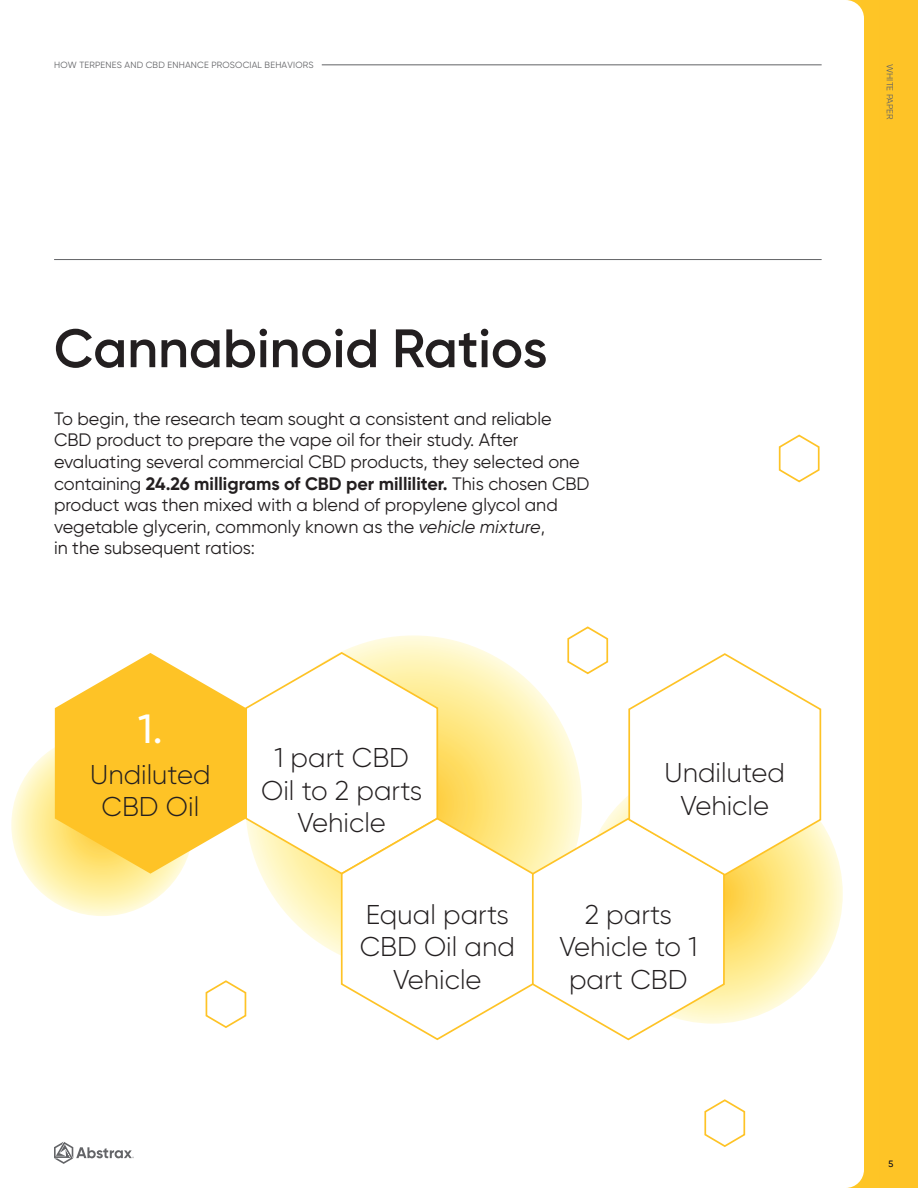
<style>
.page{position:relative;width:918px;height:1188px;background:#fec426}
.page>*{position:absolute;margin:0;border:0;box-sizing:border-box;transform-origin:0 0}
.t1{font:600 54px "Gilroy";color:#231f20}
.t2{font:500 40.8px "Gilroy";color:#fff}
.t3{font:300 27.15px/32.5px "Gilroy";color:#231f20;text-align:center}
.t4{font:18px/21.6px "Gilroy";color:#231f20}
.t5{font:9px "Gilroy";letter-spacing:.02em;color:#636467}
.t6{font:9px "Gilroy";letter-spacing:.01em;color:#626366}
.t7{font:9px "Gilroy";color:#231f20}
.s1{font-weight:700}
.s2{font-style:italic}
</style>
<div class="page">
<div style="left:0;top:0;width:864px;height:1188px;background:#fff"></div>
<hr style="left:54px;top:259px;width:768px;height:1px;background:#626366">
<hr style="left:322px;top:64px;width:500px;height:1px;background:#626366">
<svg style="left:54px;top:1142px;width:80px;height:22px;background:#d6d6d7"></svg>
<svg style="left:778px;top:434px;width:43px;height:49px;background:#fef8e6"></svg>
<svg style="left:11px;top:734px;width:183px;height:182px;background:#fef3b7"></svg>
<svg style="left:583px;top:764px;width:260px;height:260px;background:#fff8ce"></svg>
<svg style="left:704px;top:1098px;width:43px;height:50px;background:#fef8e7"></svg>
<svg style="left:55px;top:625px;width:765px;height:414px;background:#fef5d5"></svg>
<p class="t5" style="left:54px;top:60px;width:261px">HOW TERPENES AND CBD ENHANCE PROSOCIAL BEHAVIORS</p>
<h1 class="t1" style="left:54px;top:315px;width:495px">Cannabinoid Ratios</h1>
<p class="t4" style="left:54px;top:408px;width:537px">To begin, the research team sought a consistent and reliable CBD product to prepare the vape oil for their study. After evaluating several commercial CBD products, they selected one containing <span class="s1">24.26 milligrams of CBD per milliliter.</span> This chosen CBD product was then mixed with a blend of propylene glycol and vegetable glycerin, commonly known as the <span class="s2">vehicle mixture</span>,<br>in the subsequent ratios:</p>
<h2 class="t2" style="left:138px;top:704px;width:26px">1.</h2>
<h3 class="t3" style="left:90px;top:757px;width:122px">Undiluted<br>CBD Oil</h3>
<h3 class="t3" style="left:261px;top:741px;width:163px">1 part CBD<br>Oil to 2 parts<br>Vehicle</h3>
<h3 class="t3" style="left:665px;top:756px;width:122px">Undiluted<br>Vehicle</h3>
<h3 class="t3" style="left:360px;top:898px;width:157px">Equal parts<br>CBD Oil and<br>Vehicle</h3>
<h3 class="t3" style="left:559px;top:898px;width:140px">2 parts<br>Vehicle to 1 part CBD</h3>
<p class="t6" style="left:895px;top:64px;width:57px;rotate:90deg">WHITE PAPER</p>
<p class="t7" style="left:889px;top:1158px;width:6px">5</p>
</div>
